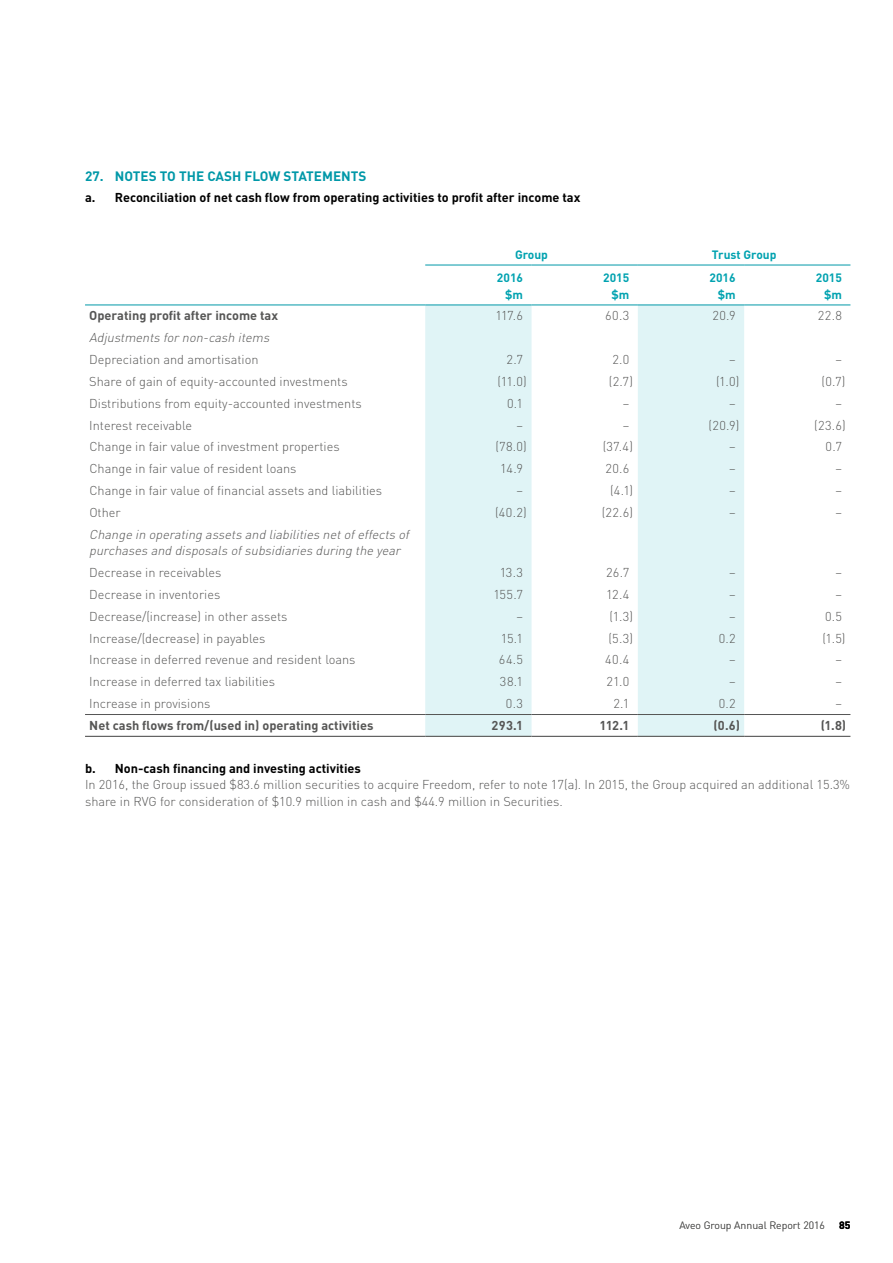
<style>
.page{position:relative;width:893px;height:1263px;background:#fff}
.page>*{position:absolute;margin:0;border:0;box-sizing:border-box;transform-origin:0 0}
.t1{font:700 13.5px "DIN";color:#0098a8}
.t2{font:300 12.75px/16.5px "DIN";color:#565655}
.t3{font:italic 300 12.75px/16.5px "DIN";color:#565655}
.t4{font:700 12.75px "DIN";color:#000}
.t5{font:700 12.75px "DIN";color:#565655}
.t6{font:700 12px/16.5px "DIN";color:#00a2b0;text-align:right}
.t7{font:300 10.5px "DIN";color:#565655}
.t8{font:700 10.5px "DIN";color:#000}
</style>
<div class="page">
<svg style="left:425px;top:306px;width:319px;height:430px;fill:#e0f4f6"></svg>
<hr style="left:85px;top:305px;width:340px;height:1px;background:#0098a8">
<hr style="left:425px;top:305px;width:106px;height:1px;background:#0098a8">
<hr style="left:531px;top:305px;width:107px;height:1px;background:#0098a8">
<hr style="left:638px;top:305px;width:106px;height:1px;background:#0098a8">
<hr style="left:744px;top:305px;width:106px;height:1px;background:#0098a8">
<hr style="left:425px;top:265px;width:106px;height:1px;background:#0098a8">
<hr style="left:531px;top:265px;width:107px;height:1px;background:#0098a8">
<hr style="left:638px;top:265px;width:106px;height:1px;background:#0098a8">
<hr style="left:744px;top:265px;width:106px;height:1px;background:#0098a8">
<hr style="left:85px;top:714px;width:340px;height:1px;background:#565655">
<hr style="left:85px;top:736px;width:340px;height:1px;background:#565655">
<hr style="left:425px;top:714px;width:106px;height:1px;background:#565655">
<hr style="left:425px;top:736px;width:106px;height:1px;background:#565655">
<hr style="left:531px;top:714px;width:107px;height:1px;background:#565655">
<hr style="left:531px;top:736px;width:107px;height:1px;background:#565655">
<hr style="left:638px;top:714px;width:106px;height:1px;background:#565655">
<hr style="left:638px;top:736px;width:106px;height:1px;background:#565655">
<hr style="left:744px;top:714px;width:106px;height:1px;background:#565655">
<hr style="left:744px;top:736px;width:106px;height:1px;background:#565655">
<p class="t1" style="left:85px;top:168px;width:283px">27. NOTES TO THE CASH FLOW STATEMENTS</p>
<p class="t4" style="left:85px;top:189px;width:497px">a. Reconciliation of net cash flow from operating activities to profit after income tax</p>
<p class="t6" style="left:515px;top:246px;width:34px">Group</p>
<p class="t6" style="left:712px;top:246px;width:66px">Trust Group</p>
<p class="t6" style="left:497px;top:269px;width:28px">2016 $m</p>
<p class="t6" style="left:603px;top:269px;width:28px">2015 $m</p>
<p class="t6" style="left:710px;top:269px;width:28px">2016 $m</p>
<p class="t6" style="left:816px;top:269px;width:28px">2015 $m</p>
<p class="t5" style="left:89px;top:307px;width:190px">Operating profit after income tax</p>
<p class="t2" style="left:495px;top:307px;width:29px">117.6</p>
<p class="t2" style="left:605px;top:307px;width:26px">60.3</p>
<p class="t2" style="left:712px;top:307px;width:25px">20.9</p>
<p class="t2" style="left:818px;top:307px;width:25px">22.8</p>
<p class="t3" style="left:89px;top:329px;width:185px">Adjustments fornon-cash items</p>
<p class="t2" style="left:89px;top:351px;width:171px">Depreciation and amortisation</p>
<p class="t2" style="left:507px;top:351px;width:18px">2.7</p>
<p class="t2" style="left:612px;top:351px;width:18px">2.0</p>
<p class="t2" style="left:729px;top:351px;width:8px">–</p>
<p class="t2" style="left:835px;top:351px;width:8px">–</p>
<p class="t2" style="left:89px;top:373px;width:260px">Share of gain of equity-accounted investments</p>
<p class="t2" style="left:498px;top:373px;width:31px">(11.0)</p>
<p class="t2" style="left:609px;top:373px;width:26px">(2.7)</p>
<p class="t2" style="left:716px;top:373px;width:25px">(1.0)</p>
<p class="t2" style="left:822px;top:373px;width:25px">(0.7)</p>
<p class="t2" style="left:89px;top:395px;width:274px">Distributions from equity-accounted investments</p>
<p class="t2" style="left:507px;top:395px;width:17px">0.1</p>
<p class="t2" style="left:623px;top:395px;width:8px">–</p>
<p class="t2" style="left:729px;top:395px;width:8px">–</p>
<p class="t2" style="left:835px;top:395px;width:8px">–</p>
<p class="t2" style="left:89px;top:417px;width:104px">Interest receivable</p>
<p class="t2" style="left:516px;top:417px;width:8px">–</p>
<p class="t2" style="left:623px;top:417px;width:8px">–</p>
<p class="t2" style="left:709px;top:417px;width:32px">(20.9)</p>
<p class="t2" style="left:814px;top:417px;width:33px">(23.6)</p>
<p class="t2" style="left:89px;top:438px;width:252px">Change in fair value of investment properties</p>
<p class="t2" style="left:495px;top:438px;width:33px">(78.0)</p>
<p class="t2" style="left:603px;top:438px;width:32px">(37.4)</p>
<p class="t2" style="left:729px;top:438px;width:8px">–</p>
<p class="t2" style="left:826px;top:438px;width:18px">0.7</p>
<p class="t2" style="left:89px;top:460px;width:209px">Change in fair value of resident loans</p>
<p class="t2" style="left:500px;top:460px;width:24px">14.9</p>
<p class="t2" style="left:605px;top:460px;width:25px">20.6</p>
<p class="t2" style="left:729px;top:460px;width:8px">–</p>
<p class="t2" style="left:835px;top:460px;width:8px">–</p>
<p class="t2" style="left:89px;top:482px;width:294px">Change in fair value of financial assets and liabilities</p>
<p class="t2" style="left:516px;top:482px;width:8px">–</p>
<p class="t2" style="left:610px;top:482px;width:24px">(4.1)</p>
<p class="t2" style="left:729px;top:482px;width:8px">–</p>
<p class="t2" style="left:835px;top:482px;width:8px">–</p>
<p class="t2" style="left:89px;top:504px;width:33px">Other</p>
<p class="t2" style="left:495px;top:504px;width:33px">(40.2)</p>
<p class="t2" style="left:602px;top:504px;width:33px">(22.6)</p>
<p class="t2" style="left:729px;top:504px;width:8px">–</p>
<p class="t2" style="left:835px;top:504px;width:8px">–</p>
<p class="t3" style="left:89px;top:526px;width:324px">Change in operating assets and liabilities netofeffects of purchases and disposals ofsubsidiaries during the year</p>
<p class="t2" style="left:89px;top:564px;width:134px">Decrease in receivables</p>
<p class="t2" style="left:500px;top:564px;width:25px">13.3</p>
<p class="t2" style="left:606px;top:564px;width:25px">26.7</p>
<p class="t2" style="left:729px;top:564px;width:8px">–</p>
<p class="t2" style="left:835px;top:564px;width:8px">–</p>
<p class="t2" style="left:89px;top:586px;width:133px">Decrease in inventories</p>
<p class="t2" style="left:493px;top:586px;width:31px">155.7</p>
<p class="t2" style="left:606px;top:586px;width:25px">12.4</p>
<p class="t2" style="left:729px;top:586px;width:8px">–</p>
<p class="t2" style="left:835px;top:586px;width:8px">–</p>
<p class="t2" style="left:89px;top:608px;width:200px">Decrease/(increase) in other assets</p>
<p class="t2" style="left:516px;top:608px;width:8px">–</p>
<p class="t2" style="left:610px;top:608px;width:25px">(1.3)</p>
<p class="t2" style="left:729px;top:608px;width:8px">–</p>
<p class="t2" style="left:825px;top:608px;width:18px">0.5</p>
<p class="t2" style="left:89px;top:630px;width:178px">Increase/(decrease) in payables</p>
<p class="t2" style="left:501px;top:630px;width:24px">15.1</p>
<p class="t2" style="left:609px;top:630px;width:26px">(5.3)</p>
<p class="t2" style="left:719px;top:630px;width:18px">0.2</p>
<p class="t2" style="left:822px;top:630px;width:25px">(1.5)</p>
<p class="t2" style="left:89px;top:651px;width:268px">Increase in deferred revenue and resident loans</p>
<p class="t2" style="left:499px;top:651px;width:26px">64.5</p>
<p class="t2" style="left:605px;top:651px;width:26px">40.4</p>
<p class="t2" style="left:729px;top:651px;width:8px">–</p>
<p class="t2" style="left:835px;top:651px;width:8px">–</p>
<p class="t2" style="left:89px;top:673px;width:187px">Increase in deferred tax liabilities</p>
<p class="t2" style="left:500px;top:673px;width:25px">38.1</p>
<p class="t2" style="left:606px;top:673px;width:24px">21.0</p>
<p class="t2" style="left:729px;top:673px;width:8px">–</p>
<p class="t2" style="left:835px;top:673px;width:8px">–</p>
<p class="t2" style="left:89px;top:695px;width:123px">Increase in provisions</p>
<p class="t2" style="left:506px;top:695px;width:19px">0.3</p>
<p class="t2" style="left:613px;top:695px;width:17px">2.1</p>
<p class="t2" style="left:719px;top:695px;width:18px">0.2</p>
<p class="t2" style="left:835px;top:695px;width:8px">–</p>
<p class="t5" style="left:89px;top:717px;width:286px">Net cash flows from/(used in) operating activities</p>
<p class="t5" style="left:492px;top:717px;width:33px">293.1</p>
<p class="t5" style="left:599px;top:717px;width:31px">112.1</p>
<p class="t5" style="left:714px;top:717px;width:28px">(0.6)</p>
<p class="t5" style="left:821px;top:717px;width:27px">(1.8)</p>
<p class="t4" style="left:85px;top:760px;width:277px">b. Non-cash financing and investing activities</p>
<p class="t2" style="left:85px;top:776px;width:767px">In 2016, the Group issued $83.6 million securities to acquire Freedom, refer to note 17(a). In 2015, the Group acquired an additional 15.3% share in RVG for consideration of $10.9 million in cash and $44.9 million in Securities.</p>
<p class="t7" style="left:680px;top:1219px;width:147px">Aveo Group Annual Report 2016</p>
<p class="t8" style="left:839px;top:1218px;width:13px">85</p>
</div>
